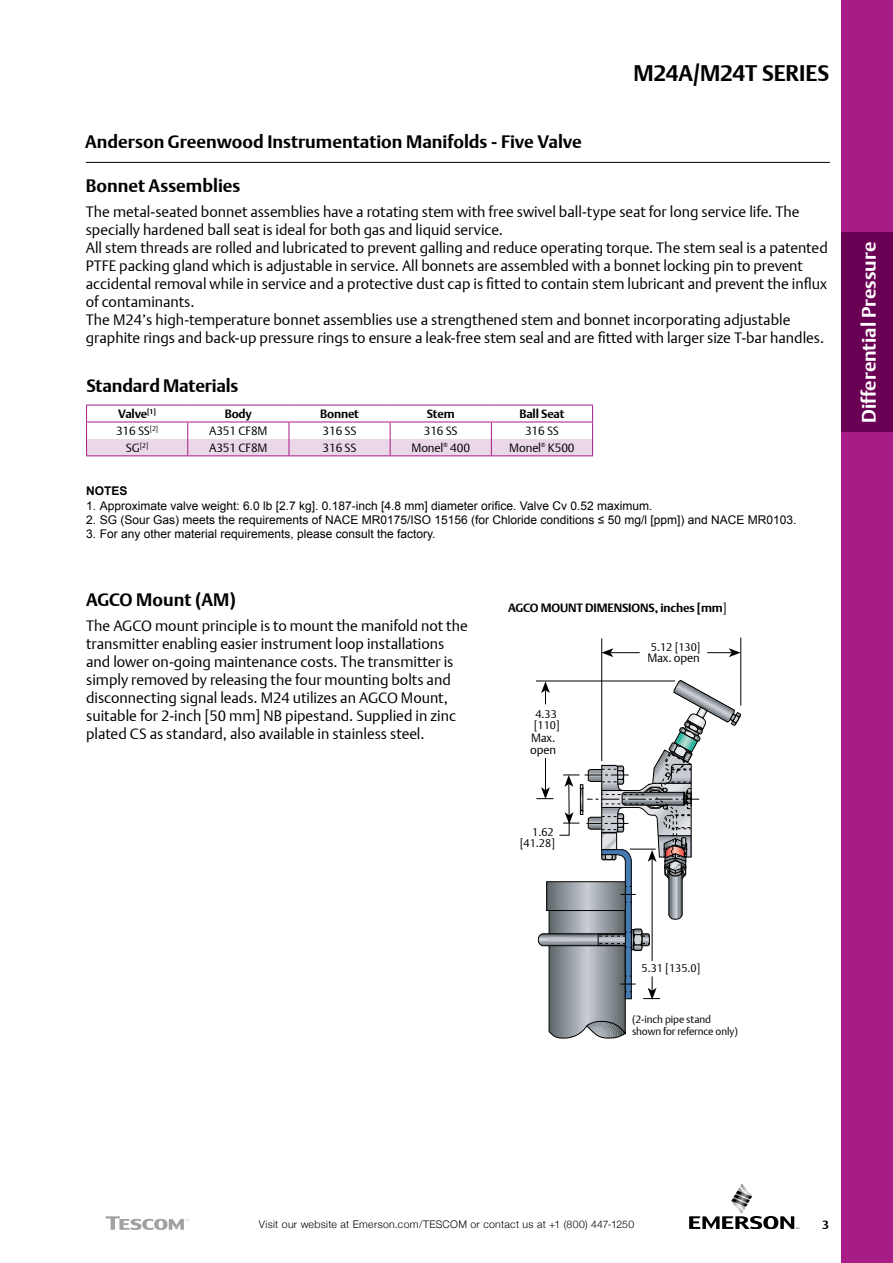
<style>
.page{position:relative;width:893px;height:1263px;background:#fff}
.page>*{position:absolute;margin:0;border:0;box-sizing:border-box;transform-origin:0 0}
.t1{font:700 22.5px "DTL Argo T";letter-spacing:-.01em;color:#000}
.t2{font:700 19.5px "DTL Argo T";color:#fff}
.t3{font:700 18px "DTL Argo T";color:#000}
.t4{font:15px/18px "DTL Argo T Light";color:#000}
.t5{font:12px "Arial";color:#000}
.t6{font:12px/12.8px "DTL Argo T Light";letter-spacing:-.01em;color:#000}
.t7{font:700 12px "DTL Argo T";letter-spacing:-.01em;color:#000}
.t8{font:700 12px "Arial";color:#000}
.t9{font:11.1px/11.1px "DTL Argo T Light";color:#000;text-align:right}
.t10{font:300 10.5px "Helvetica Neue";letter-spacing:.03em;color:#000}
.t11{font:10.5px/12px "DTL Argo T Light";letter-spacing:-.01em;color:#000}
.t12{font:7.05px "DTL Argo T Light";color:#000}
.s1{font-size:12px}
.s2{font-family:"DTL Argo T Light";font-weight:400}
</style>
<div class="page">
<div style="left:842px;top:0;width:51px;height:1263px;background:#a81c88"></div>
<svg style="left:689px;top:1183px;width:110px;height:46px"></svg>
<hr style="left:86px;top:162px;width:744px;height:1px;background:#000">
<svg style="left:106px;top:1216px;width:83px;height:14px"></svg>
<div style="left:842px;top:233px;width:51px;height:199px;background:#6a0054"></div>
<svg style="left:86px;top:405px;width:507px;height:51px"></svg>
<hr style="left:610px;top:652px;width:122px;height:1px;background:#000">
<svg style="left:602px;top:648px;width:11px;height:9px"></svg>
<svg style="left:729px;top:648px;width:12px;height:9px"></svg>
<div style="left:640px;top:648px;width:67px;height:12px;background:#fff"></div>
<hr style="left:536px;top:681px;width:139px;height:1px;background:#000">
<hr style="left:601px;top:638px;width:1px;height:123px;background:#000">
<svg style="left:537px;top:679px;width:205px;height:360px"></svg>
<p class="t3" style="left:85px;top:131px;width:498px">Anderson Greenwood Instrumentation Manifolds - Five Valve</p>
<h1 class="t1" style="left:633px;top:60px;width:197px">M24A/M24T SERIES</h1>
<p class="t3" style="left:86px;top:175px;width:156px">Bonnet Assemblies</p>
<p class="t4" style="left:86px;top:202px;width:743px">The metal-seated bonnet assemblies have a rotating stem with free swivel ball-type seat for long service life. The specially hardened ball seat is ideal for both gas and liquid service.<br>All stem threads are rolled and lubricated to prevent galling and reduce operating torque. The stem seal is a patented PTFE packing gland which is adjustable in service. All bonnets are assembled with a bonnet locking pin to prevent accidental removal while in service and a protective dust cap is fitted to contain stem lubricant and prevent the influx of contaminants.<br>The M24’s high-temperature bonnet assemblies use a strengthened stem and bonnet incorporating adjustable graphite rings and back-up pressure rings to ensure a leak-free stem seal and are fitted with larger size T-bar handles.</p>
<p class="t3" style="left:87px;top:375px;width:153px">Standard Materials</p>
<p class="t7" style="left:118px;top:407px;width:39px">Valve<sup>[1]</sup></p>
<p class="t7" style="left:225px;top:407px;width:29px">Body</p>
<p class="t7" style="left:320px;top:407px;width:40px">Bonnet</p>
<p class="t7" style="left:427px;top:407px;width:29px">Stem</p>
<p class="t7" style="left:519px;top:407px;width:47px">Ball Seat</p>
<p class="t6" style="left:116px;top:424px;width:44px">316 SS<sup>[2]</sup></p>
<p class="t6" style="left:209px;top:424px;width:60px">A351 CF8M</p>
<p class="t6" style="left:323px;top:424px;width:35px">316 SS</p>
<p class="t6" style="left:424px;top:424px;width:35px">316 SS</p>
<p class="t6" style="left:525px;top:424px;width:35px">316 SS</p>
<p class="t12" style="left:126px;top:441px;width:24px"><span class="s1">SG</span>[2]</p>
<p class="t6" style="left:209px;top:441px;width:60px">A351 CF8M</p>
<p class="t6" style="left:323px;top:441px;width:35px">316 SS</p>
<p class="t6" style="left:411px;top:441px;width:60px">Monel<sup>®</sup> 400</p>
<p class="t6" style="left:509px;top:441px;width:67px">Monel<sup>®</sup> K500</p>
<p class="t8" style="left:86px;top:483px;width:43px">NOTES</p>
<p class="t5" style="left:86px;top:497px;width:568px">1. Approximate valve weight: 6.0 lb [2.7 kg]. 0.187-inch [4.8 mm] diameter orifice. Valve Cv 0.52 maximum.</p>
<p class="t5" style="left:86px;top:512px;width:712px">2. SG (Sour Gas) meets the requirements of NACE MR0175/ISO 15156 (for Chloride conditions ≤ 50 mg/l [ppm]) and NACE MR0103.</p>
<p class="t5" style="left:86px;top:526px;width:351px">3. For any other material requirements, please consult the factory.</p>
<p class="t3" style="left:86px;top:589px;width:151px">AGCO Mount (AM)</p>
<p class="t4" style="left:86px;top:616px;width:383px">The AGCO mount principle is to mount the manifold not the transmitter enabling easier instrument loop installations and lower on-going maintenance costs. The transmitter is simply removed by releasing the four mounting bolts and disconnecting signal leads. M24 utilizes an AGCO Mount, suitable for 2-inch [50 mm] NB pipestand. Supplied in zinc plated CS as standard, also available in stainless steel.</p>
<p class="t7" style="left:508px;top:601px;width:220px">AGCO MOUNT DIMENSIONS, inches [mm<span class="s2">]</span></p>
<p class="t6" style="left:647px;top:651px;width:54px">Max. open</p>
<p class="t9" style="left:651px;top:642px;width:51px">5.12 [130]</p>
<p class="t9" style="left:534px;top:709px;width:28px;text-align:left">4.33 [110]</p>
<p class="t6" style="left:530px;top:731px;width:27px">Max. open</p>
<p class="t9" style="left:520px;top:826px;width:37px">1.62 [41.28]</p>
<h2 class="t2" style="left:857px;top:423px;width:183px;rotate:-90deg">Differential Pressure</h2>
<p class="t9" style="left:641px;top:963px;width:61px">5.31 [135.0]</p>
<p class="t11" style="left:632px;top:1013px;width:108px">(2-inch pipe stand shown for refernce only)</p>
<p class="t10" style="left:259px;top:1216px;width:377px">Visit our website at Emerson.com/TESCOM or contact us at +1 (800) 447-1250</p>
<p class="t7" style="left:822px;top:1217px;width:8px">3</p>
</div>
